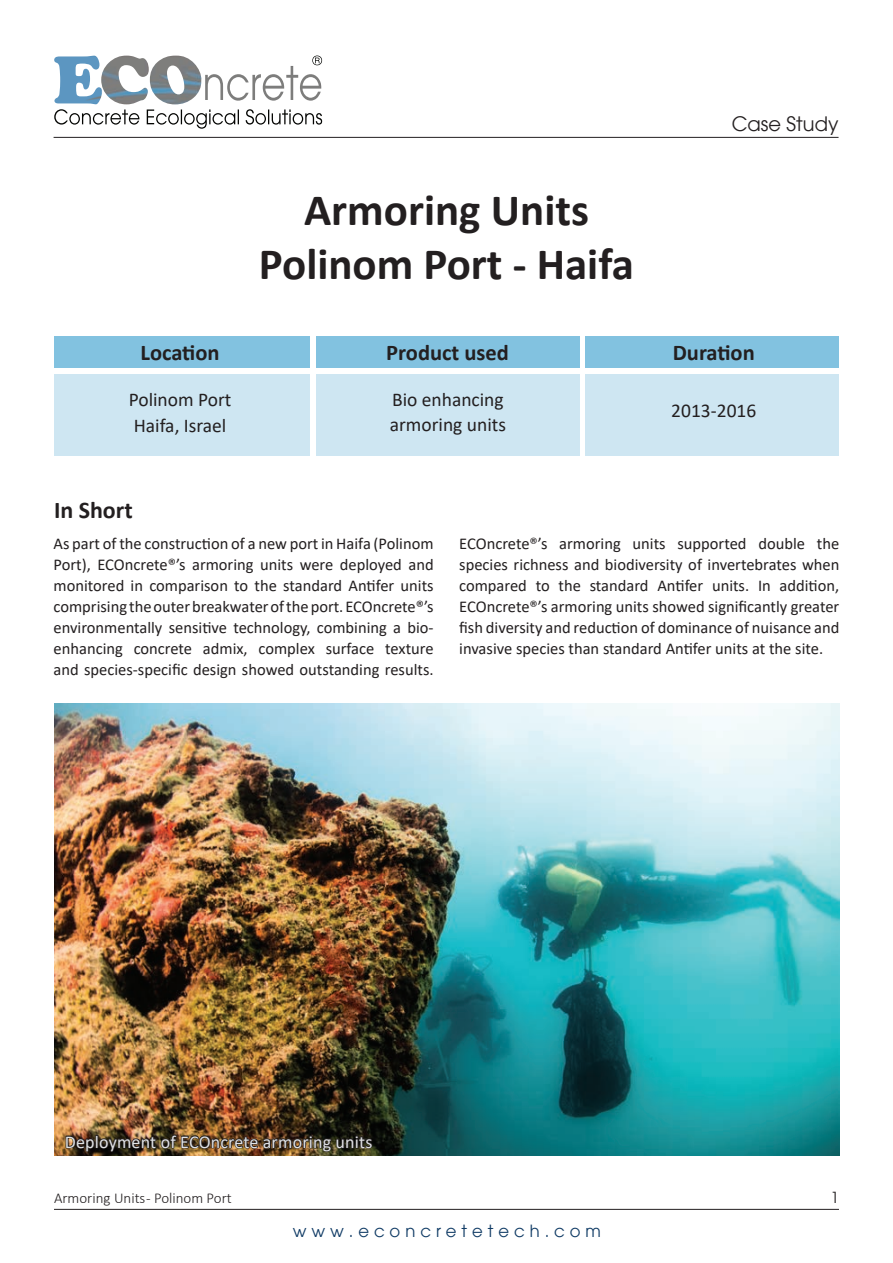
<style>
.page{position:relative;width:893px;height:1263px;background:#fff}
.page>*{position:absolute;margin:0;border:0;box-sizing:border-box;transform-origin:0 0}
.t1{font:700 45px/54px "Calibri";color:#231f20;text-align:center}
.t2{font:700 24px "Calibri";color:#231f20}
.t3{font:700 22.5px "Calibri";color:#231f20}
.t4{font:19.5px/25.5px "Calibri";color:#231f20}
.t5{font:19.5px "Avant Garde";color:#231f20}
.t6{font:18px "Calibri";letter-spacing:.01em;color:#e1e2e4}
.t7{font:16.5px/21px "Calibri";color:#231f20;text-align:justify}
.t8{font:16.5px "Avant Garde";letter-spacing:.3em;color:#103b65}
.t9{font:300 15px "Calibri";color:#231f20}
.t10{font:15px "Avant Garde";color:#231f20}
</style>
<div class="page">
<img style="left:53px;top:55px;width:280px;height:83px">
<hr style="left:54px;top:137px;width:784px;height:1px;background:#231f20">
<hr style="left:54px;top:1209px;width:785px;height:1px;background:#231f20">
<div style="left:54px;top:374px;width:255px;height:82px;background:#cee6f2"></div>
<div style="left:316px;top:374px;width:263px;height:82px;background:#cee6f2"></div>
<div style="left:585px;top:374px;width:254px;height:82px;background:#cee6f2"></div>
<div style="left:585px;top:336px;width:254px;height:32px;background:#82c2e0"></div>
<div style="left:316px;top:336px;width:263px;height:32px;background:#82c2e0"></div>
<div style="left:54px;top:336px;width:255px;height:32px;background:#82c2e0"></div>
<img style="left:54px;top:704px;width:785px;height:452px">
<img style="left:64px;top:1131px;width:310px;height:25px">
<h1 class="t1" style="left:259px;top:183px;width:377px">Armoring Units<br>Polinom Port - Haifa</h1>
<p class="t5" style="left:732px;top:112px;width:108px">Case Study</p>
<h3 class="t3" style="left:141px;top:336px;width:81px">Location</h3>
<h3 class="t3" style="left:386px;top:336px;width:124px">Product used</h3>
<h3 class="t3" style="left:673px;top:336px;width:84px">Duration</h3>
<p class="t4" style="left:129px;top:386px;width:104px">Polinom Port<br>Haifa, Israel</p>
<p class="t4" style="left:390px;top:386px;width:118px">Bio enhancing armoring units</p>
<p class="t4" style="left:671px;top:397px;width:87px">2013-2016</p>
<h2 class="t2" style="left:54px;top:493px;width:80px">In Short</h2>
<p class="t7" style="left:54px;top:532px;width:382px">As part of the construction of a new port in Haifa (Polinom Port), ECOncrete®’s armoring units were deployed and monitored in comparison to the standard Antifer units comprising the outer breakwater of the port. ECOncrete®’s environmentally sensitive technology, combining a bio&shy;enhancing concrete admix, complex surface texture and species-specific design showed outstanding results.</p>
<p class="t7" style="left:459px;top:532px;width:382px">ECOncrete®’s armoring units supported double the species richness and biodiversity of invertebrates when compared to the standard Antifer units. In addition, ECOncrete®’s armoring units showed significantly greater fish diversity and reduction of dominance of nuisance and invasive species than standard Antifer units at the site.</p>
<p class="t6" style="left:65px;top:1129px;width:309px">Deployment of ECOncrete armoring units</p>
<p class="t9" style="left:54px;top:1189px;width:179px">Armoring Units - Polinom Port</p>
<p class="t8" style="left:293px;top:1221px;width:310px">www.econcretetech.com</p>
<p class="t10" style="left:831px;top:1189px;width:10px">1</p>
</div>
